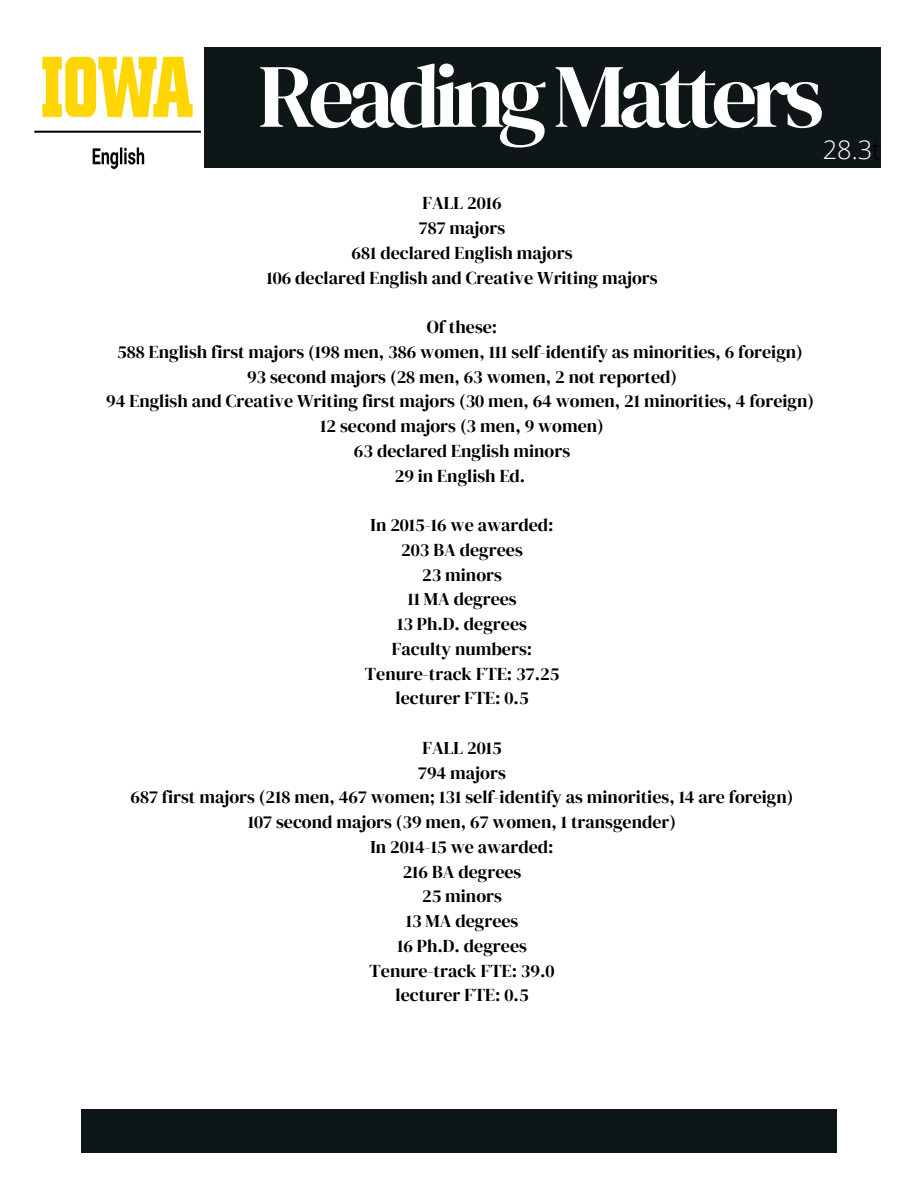
<style>
.page{position:relative;width:918px;height:1188px;background:#fff}
.page>*{position:absolute;margin:0;border:0;box-sizing:border-box;transform-origin:0 0}
.t1{font:90.3px "DM Serif Display";letter-spacing:-.07em;color:#fff}
.t2{font:300 25.5px "Open Sans";color:#fff}
.t3{font:18px/24.8px "DM Serif Display";color:#000;text-align:center}
.s1{color:#000}
</style>
<div class="page">
<div style="left:81px;top:1109px;width:756px;height:44px;background:#0e1617"></div>
<div style="left:92px;top:47px;width:788px;height:120px;background:#0e1617"></div>
<img style="left:34px;top:47px;width:169px;height:123px">
<h1 class="t1" style="left:258px;top:33px;width:567px">ReadingMatters</h1>
<h2 class="t2" style="left:823px;top:131px;width:60px">28.3<span class="s1">t</span></h2>
<p class="t3" style="left:266px;top:191px;width:393px">FALL 2016<br>787 majors<br>681 declared English majors<br>106 declared English and Creative Writing majors</p>
<p class="t3" style="left:106px;top:314px;width:709px">Of these:<br>588 English first majors (198 men, 386 women, 111 self-identify as minorities, 6 foreign)<br>93 second majors (28 men, 63 women, 2 not reported)<br>94 English and Creative Writing first majors (30 men, 64 women, 21 minorities, 4 foreign)<br>12 second majors (3 men, 9 women)<br>63 declared English minors<br>29 in English Ed.</p>
<p class="t3" style="left:365px;top:512px;width:196px">In 2015-16 we awarded:<br>203 BA degrees<br>23 minors<br>11 MA degrees<br>13 Ph.D. degrees<br>Faculty numbers:<br>Tenure-track FTE: 37.25 lecturer FTE: 0.5</p>
<p class="t3" style="left:131px;top:735px;width:664px">FALL 2015<br>794 majors<br>687 first majors (218 men, 467 women; 131 self-identify as minorities, 14 are foreign)<br>107 second majors (39 men, 67 women, 1 transgender)<br>In 2014-15 we awarded:<br>216 BA degrees<br>25 minors<br>13 MA degrees<br>16 Ph.D. degrees<br>Tenure-track FTE: 39.0<br>lecturer FTE: 0.5</p>
</div>
